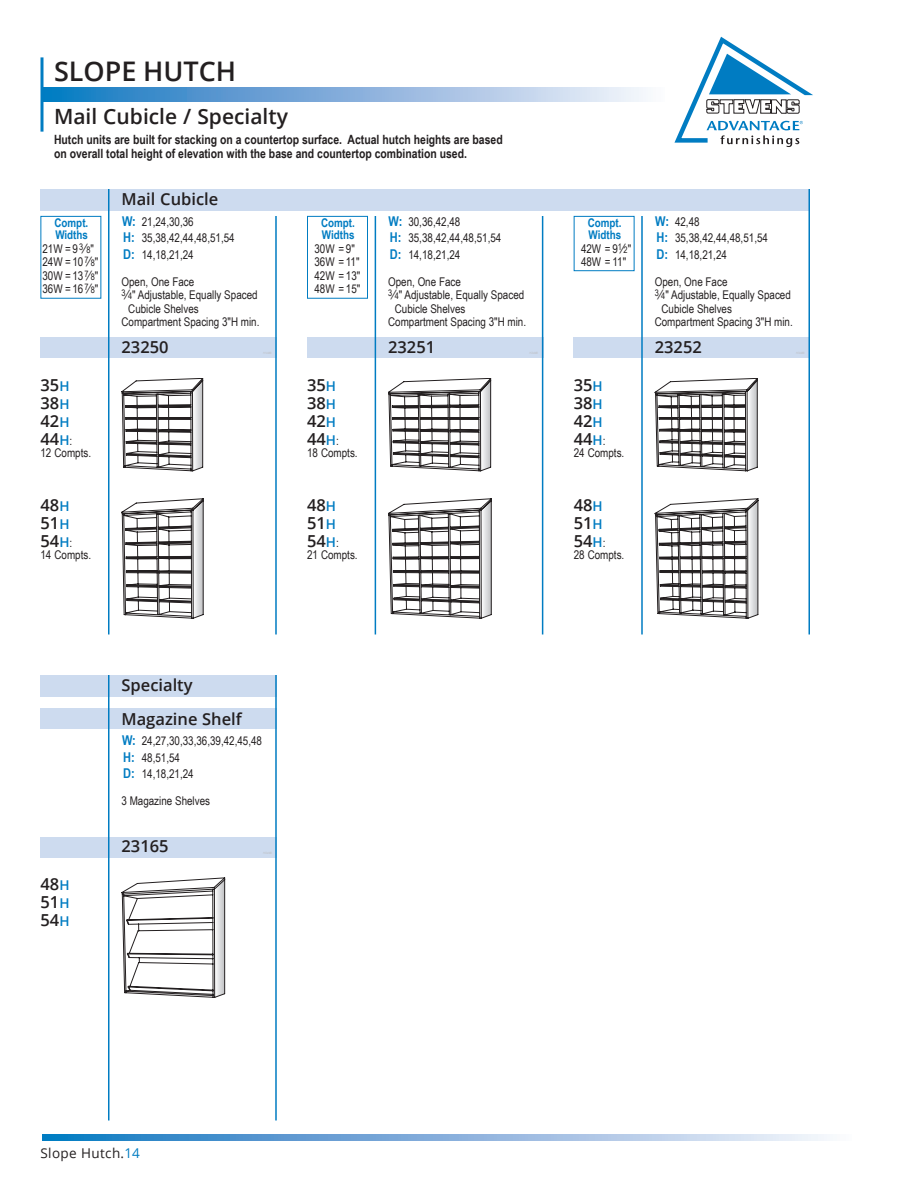
<style>
.page{position:relative;width:918px;height:1188px;background:#fff}
.page>*{position:absolute;margin:0;border:0;box-sizing:border-box;transform-origin:0 0}
.t1{font:600 27px "Open Sans";color:#231f20}
.t2{font:600 21px "Open Sans";color:#231f20}
.t3{font:600 16.5px/18px "Open Sans";color:#231f20}
.t4{font:13.5px "Open Sans";letter-spacing:.025em;color:#231f20}
.t5{font:700 12.75px "Arial Narrow";color:#231f20}
.t6{font:12px/13.5px "Arial Narrow";color:#231f20}
.t7{font:700 12px "Arial Narrow";color:#007cc2}
.t8{font:italic 3px "Arial Narrow";letter-spacing:.025em;color:#bcbdc0}
.s1{font-size:12.75px}
.s2{font-size:9px}
.s3{font-size:13.5px;color:#007cc2}
.s4{font-family:"Arial Narrow";font-weight:400;font-size:12px}
.s5{font-weight:700;font-size:13.5px;color:#007cc2}
.s6{color:#007cc2}
</style>
<div class="page">
<svg style="left:40px;top:57px;width:4px;height:75px"></svg>
<svg style="left:42px;top:88px;width:604px;height:13px;background:#82b1dc"></svg>
<svg style="left:42px;top:1134px;width:785px;height:7px;background:#82b1dc"></svg>
<svg style="left:674px;top:37px;width:139px;height:110px"></svg>
<div style="left:40px;top:837px;width:237px;height:20px;background:#cddbef"></div>
<div style="left:40px;top:708px;width:237px;height:21px;background:#cddbef"></div>
<div style="left:40px;top:675px;width:237px;height:22px;background:#cddbef"></div>
<hr style="left:275px;top:675px;width:2px;height:445px;background:#007cc2">
<hr style="left:108px;top:675px;width:2px;height:445px;background:#007cc2">
<svg style="left:122px;top:878px;width:103px;height:120px"></svg>
<div style="left:40px;top:189px;width:770px;height:22px;background:#cddbef"></div>
<svg style="left:655px;top:378px;width:103px;height:93px"></svg>
<svg style="left:655px;top:498px;width:103px;height:121px"></svg>
<svg style="left:388px;top:378px;width:103px;height:93px"></svg>
<svg style="left:388px;top:498px;width:104px;height:121px"></svg>
<div style="left:40px;top:338px;width:237px;height:20px;background:#cddbef"></div>
<hr style="left:275px;top:216px;width:2px;height:418px;background:#007cc2">
<hr style="left:108px;top:189px;width:2px;height:445px;background:#007cc2">
<svg style="left:122px;top:378px;width:81px;height:93px"></svg>
<svg style="left:122px;top:498px;width:82px;height:121px"></svg>
<div style="left:307px;top:338px;width:236px;height:20px;background:#cddbef"></div>
<hr style="left:542px;top:216px;width:1px;height:418px;background:#007cc2">
<hr style="left:375px;top:216px;width:1px;height:418px;background:#007cc2">
<div style="left:574px;top:338px;width:236px;height:20px;background:#cddbef"></div>
<hr style="left:808px;top:189px;width:2px;height:445px;background:#007cc2">
<hr style="left:641px;top:216px;width:2px;height:418px;background:#007cc2">
<div style="left:307px;top:216px;width:61px;height:83px;border:1px solid #007cc2"></div>
<div style="left:574px;top:216px;width:60px;height:55px;border:1px solid #007cc2"></div>
<h1 class="t1" style="left:54px;top:52px;width:184px">SLOPE HUTCH</h1>
<p class="t2" style="left:54px;top:102px;width:235px">Mail Cubicle / Specialty</p>
<p class="t5" style="left:54px;top:130px;width:450px">Hutch units are built for stacking on a countertop surface. Actual hutch heights are based</p>
<p class="t5" style="left:54px;top:144px;width:415px">on overall total height of elevation with the base and countertop combination used.</p>
<p class="t7" style="left:54px;top:214px;width:35px">Compt.</p>
<p class="t7" style="left:55px;top:226px;width:34px">Widths</p>
<p class="t6" style="left:43px;top:241px;width:53px">21W=9<sup>3</sup><span class="s1">⁄</span><span class="s2">8</span>"</p>
<p class="t6" style="left:43px;top:255px;width:57px">24W = 10<sup>7</sup><span class="s1">⁄</span><span class="s2">8</span>"</p>
<p class="t6" style="left:43px;top:268px;width:57px">30W = 13<sup>7</sup><span class="s1">⁄</span><span class="s2">8</span>"</p>
<p class="t6" style="left:43px;top:282px;width:57px">36W = 16<sup>7</sup><span class="s1">⁄</span><span class="s2">8</span>"</p>
<p class="t3" style="left:40px;top:375px;width:30px">35<span class="s3">H</span></p>
<p class="t3" style="left:40px;top:393px;width:30px">38<span class="s3">H<br></span>42<span class="s3">H</span></p>
<p class="t3" style="left:40px;top:429px;width:33px">44<span class="s3">H</span><span class="s4">:</span></p>
<p class="t6" style="left:40px;top:445px;width:52px">12 Compts.</p>
<p class="t3" style="left:40px;top:496px;width:30px">48<span class="s3">H</span></p>
<p class="t3" style="left:40px;top:514px;width:33px">51<span class="s3">H<br></span>54<span class="s3">H</span><span class="s4">:</span></p>
<p class="t6" style="left:40px;top:548px;width:52px">14 Compts.</p>
<p class="t3" style="left:122px;top:190px;width:98px">Mail Cubicle</p>
<p class="t6" style="left:122px;top:214px;width:73px"><span class="s5">W:</span> 21,24,30,36</p>
<p class="t6" style="left:123px;top:231px;width:113px"><span class="s5">H:</span> 35,38,42,44,48,51,54</p>
<p class="t6" style="left:123px;top:247px;width:72px"><span class="s5">D:</span> 14,18,21,24</p>
<p class="t6" style="left:122px;top:274px;width:74px">Open, One Face</p>
<p class="t6" style="left:128px;top:288px;width:131px;text-indent:-7px"><sup>3</sup><span class="s1">⁄</span><span class="s2">4</span>" Adjustable, Equally Spaced<br>Cubicle Shelves</p>
<p class="t6" style="left:122px;top:315px;width:140px">Compartment Spacing 3"H min.</p>
<p class="t7" style="left:321px;top:214px;width:35px">Compt.</p>
<p class="t7" style="left:322px;top:226px;width:34px">Widths</p>
<p class="t6" style="left:314px;top:241px;width:42px">30W = 9"</p>
<p class="t6" style="left:314px;top:255px;width:47px">36W = 11"</p>
<p class="t6" style="left:314px;top:268px;width:47px">42W = 13"</p>
<p class="t6" style="left:314px;top:282px;width:47px">48W = 15"</p>
<p class="t6" style="left:389px;top:214px;width:73px"><span class="s5">W:</span> 30,36,42,48</p>
<p class="t6" style="left:390px;top:231px;width:113px"><span class="s5">H:</span> 35,38,42,44,48,51,54</p>
<p class="t6" style="left:390px;top:247px;width:72px"><span class="s5">D:</span> 14,18,21,24</p>
<p class="t6" style="left:388px;top:274px;width:74px">Open, One Face</p>
<p class="t6" style="left:395px;top:288px;width:131px;text-indent:-7px"><sup>3</sup><span class="s1">⁄</span><span class="s2">4</span>" Adjustable, Equally Spaced<br>Cubicle Shelves</p>
<p class="t6" style="left:388px;top:315px;width:140px">Compartment Spacing 3"H min.</p>
<p class="t7" style="left:588px;top:214px;width:35px">Compt.</p>
<p class="t7" style="left:589px;top:226px;width:34px">Widths</p>
<p class="t6" style="left:581px;top:241px;width:52px">42W = 9<sup>1</sup><span class="s1">⁄</span><span class="s2">2</span>"</p>
<p class="t6" style="left:581px;top:255px;width:47px">48W = 11"</p>
<p class="t6" style="left:655px;top:214px;width:46px"><span class="s5">W:</span> 42,48</p>
<p class="t6" style="left:656px;top:231px;width:113px"><span class="s5">H:</span> 35,38,42,44,48,51,54</p>
<p class="t6" style="left:656px;top:247px;width:72px"><span class="s5">D:</span> 14,18,21,24</p>
<p class="t6" style="left:655px;top:274px;width:74px">Open, One Face</p>
<p class="t6" style="left:662px;top:288px;width:131px;text-indent:-7px"><sup>3</sup><span class="s1">⁄</span><span class="s2">4</span>" Adjustable, Equally Spaced<br>Cubicle Shelves</p>
<p class="t6" style="left:655px;top:315px;width:140px">Compartment Spacing 3"H min.</p>
<p class="t3" style="left:122px;top:338px;width:49px">23250</p>
<p class="t3" style="left:388px;top:338px;width:49px">23251</p>
<p class="t3" style="left:655px;top:338px;width:49px">23252</p>
<p class="t3" style="left:307px;top:375px;width:30px">35<span class="s3">H</span></p>
<p class="t3" style="left:307px;top:393px;width:30px">38<span class="s3">H<br></span>42<span class="s3">H</span></p>
<p class="t3" style="left:307px;top:429px;width:33px">44<span class="s3">H</span><span class="s4">:</span></p>
<p class="t6" style="left:307px;top:445px;width:52px">18 Compts.</p>
<p class="t3" style="left:307px;top:496px;width:30px">48<span class="s3">H</span></p>
<p class="t3" style="left:307px;top:514px;width:33px">51<span class="s3">H<br></span>54<span class="s3">H</span><span class="s4">:</span></p>
<p class="t6" style="left:307px;top:548px;width:52px">21 Compts.</p>
<p class="t3" style="left:574px;top:375px;width:30px">35<span class="s3">H</span></p>
<p class="t3" style="left:574px;top:393px;width:30px">38<span class="s3">H<br></span>42<span class="s3">H</span></p>
<p class="t3" style="left:574px;top:429px;width:33px">44<span class="s3">H</span><span class="s4">:</span></p>
<p class="t6" style="left:574px;top:445px;width:52px">24 Compts.</p>
<p class="t3" style="left:574px;top:496px;width:30px">48<span class="s3">H</span></p>
<p class="t3" style="left:574px;top:514px;width:33px">51<span class="s3">H<br></span>54<span class="s3">H</span><span class="s4">:</span></p>
<p class="t6" style="left:574px;top:548px;width:52px">28 Compts.</p>
<p class="t3" style="left:40px;top:875px;width:30px">48<span class="s3">H</span></p>
<p class="t3" style="left:40px;top:893px;width:30px">51<span class="s3">H<br></span>54<span class="s3">H</span></p>
<p class="t3" style="left:122px;top:676px;width:73px">Specialty</p>
<p class="t3" style="left:122px;top:709px;width:122px">Magazine Shelf</p>
<p class="t6" style="left:122px;top:734px;width:142px"><span class="s5">W:</span> 24,27,30,33,36,39,42,45,48</p>
<p class="t6" style="left:123px;top:750px;width:58px"><span class="s5">H:</span> 48,51,54</p>
<p class="t6" style="left:123px;top:767px;width:72px"><span class="s5">D:</span> 14,18,21,24</p>
<p class="t6" style="left:122px;top:794px;width:90px">3 Magazine Shelves</p>
<p class="t3" style="left:122px;top:837px;width:49px">23165</p>
<p class="t8" style="left:263px;top:851px;width:10px">HOxNB</p>
<p class="t4" style="left:40px;top:1144px;width:101px">Slope Hutch.<span class="s6">14</span></p>
</div>
